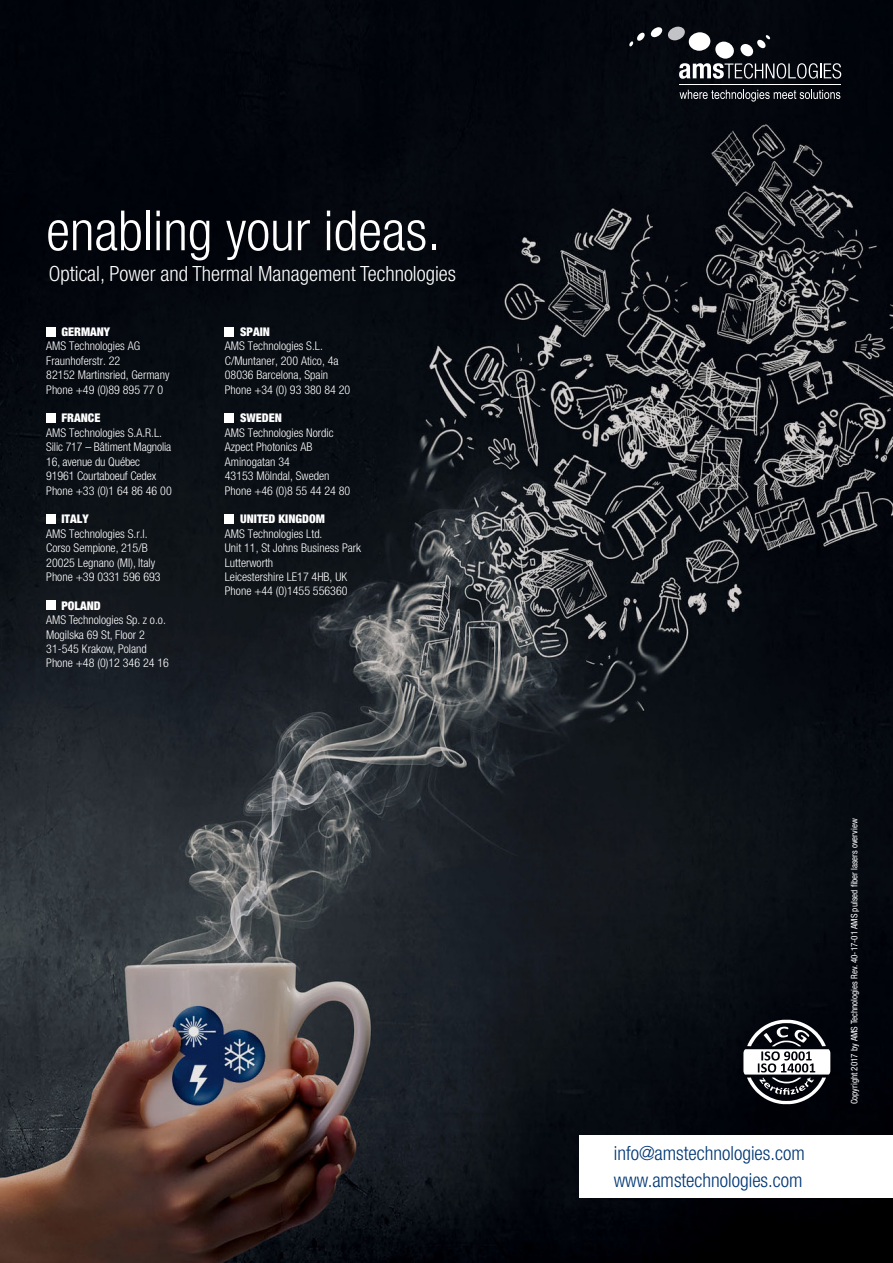
<style>
.page{position:relative;width:893px;height:1263px;background:#fff}
.page>*{position:absolute;margin:0;border:0;box-sizing:border-box;transform-origin:0 0}
.t1{font:300 condensed 55.5px "Helvetica Neue LT Std";color:#fff}
.t2{font:300 condensed 21px "Helvetica Neue LT Std";color:#fff}
.t3{font:300 condensed 19.5px/27px "Helvetica Neue LT Std";color:#013775}
.t4{font:300 condensed 12px/14.4px "Helvetica Neue LT Std";color:#fff}
.t5{font:900 condensed 12px "Helvetica Neue LT Std";color:#fff}
.t6{font:condensed 9px "Helvetica Neue";color:#fff}
</style>
<div class="page">
<img style="left:0;top:0;width:893px;height:1263px">
<svg style="left:679px;top:63px;width:162px;height:16px"></svg>
<svg style="left:629px;top:27px;width:56px;height:20px"></svg>
<div style="left:688px;top:32px;width:22px;height:19px;background:#fff;border-radius:50%"></div>
<svg style="left:740px;top:35px;width:30px;height:22px"></svg>
<div style="left:715px;top:41px;width:19px;height:18px;background:#fff;border-radius:50%"></div>
<hr style="left:679px;top:84px;width:162px;height:1px;background:#fff">
<svg style="left:679px;top:90px;width:161px;height:12px;background:#3c3e44"></svg>
<div style="left:46px;top:327px;width:9px;height:9px;background:#fff"></div>
<div style="left:46px;top:413px;width:9px;height:9px;background:#fff"></div>
<div style="left:46px;top:514px;width:9px;height:9px;background:#fff"></div>
<div style="left:46px;top:601px;width:9px;height:9px;background:#fff"></div>
<div style="left:225px;top:327px;width:9px;height:9px;background:#fff"></div>
<div style="left:225px;top:413px;width:9px;height:9px;background:#fff"></div>
<div style="left:225px;top:514px;width:9px;height:9px;background:#fff"></div>
<div style="left:580px;top:1135px;width:313px;height:63px;background:#fff"></div>
<svg style="left:743px;top:1020px;width:87px;height:84px"></svg>
<h1 class="t1" style="left:46px;top:199px;width:396px">enabling your ideas.</h1>
<h2 class="t2" style="left:49px;top:262px;width:409px">Optical, Power and Thermal Management Technologies</h2>
<p class="t5" style="left:62px;top:324px;width:50px">GERMANY</p>
<p class="t4" style="left:46px;top:339px;width:125px">AMS Technologies AG<br>Fraunhoferstr. 22<br>82152 Martinsried, Germany<br>Phone +49 (0)89 895 77 0</p>
<p class="t5" style="left:62px;top:411px;width:40px">FRANCE</p>
<p class="t4" style="left:46px;top:425px;width:127px">AMS Technologies S.A.R.L.<br>Silic 717 – Bâtiment Magnolia<br>16, avenue du Québec<br>91961 Courtaboeuf Cedex<br>Phone +33 (0)1 64 86 46 00</p>
<p class="t5" style="left:62px;top:512px;width:29px">ITALY</p>
<p class="t4" style="left:46px;top:526px;width:116px">AMS Technologies S.r.l.<br>Corso Sempione, 215/B<br>20025 Legnano (MI), Italy<br>Phone +39 0331 596 693</p>
<p class="t5" style="left:62px;top:598px;width:41px">POLAND</p>
<p class="t4" style="left:46px;top:612px;width:124px">AMS Technologies Sp. z o.o.<br>Mogilska 69 St, Floor 2<br>31-545 Krakow, Poland<br>Phone +48 (0)12 346 24 16</p>
<p class="t5" style="left:240px;top:324px;width:31px">SPAIN</p>
<p class="t4" style="left:225px;top:339px;width:127px">AMS Technologies S.L.<br>C/Muntaner, 200 Atico, 4a<br>08036 Barcelona, Spain<br>Phone +34 (0) 93 380 84 20</p>
<p class="t5" style="left:240px;top:411px;width:43px">SWEDEN</p>
<p class="t4" style="left:225px;top:425px;width:127px">AMS Technologies Nordic<br>Azpect Photonics AB<br>Aminogatan 34<br>43153 Mölndal, Sweden<br>Phone +46 (0)8 55 44 24 80</p>
<p class="t5" style="left:240px;top:512px;width:86px">UNITED KINGDOM</p>
<p class="t4" style="left:225px;top:526px;width:138px">AMS Technologies Ltd.<br>Unit 11, St Johns Business Park<br>Lutterworth<br>Leicestershire LE17 4HB, UK<br>Phone +44 (0)1455 556360</p>
<h3 class="t3" style="left:614px;top:1139px;width:193px">info@amstechnologies.com www.amstechnologies.com</h3>
<p class="t6" style="left:849px;top:1104px;width:287px;rotate:-90deg">Copyright 2017 by AMS Technologies Rev. 40-17-01 AMS pulsed fiber lasers overview</p>
</div>
